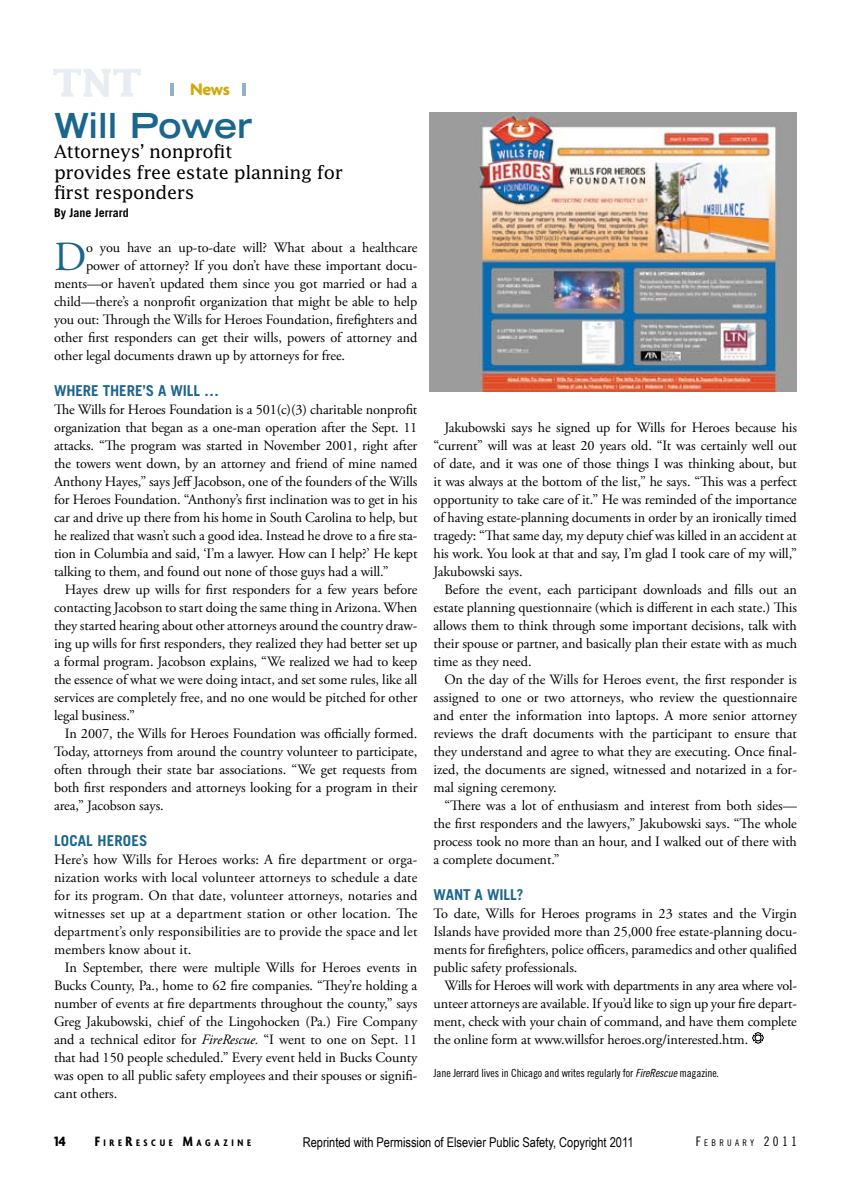
<style>
.page{position:relative;width:851px;height:1188px;background:#fff}
.page>*{position:absolute;margin:0;border:0;box-sizing:border-box;transform-origin:0 0}
.t1{font:41.4px "Adobe Garamond Pro";color:#1b668d}
.t2{font:700 expanded 34.5px "Trade Gothic LH";color:#1b668d}
.t3{font:18px/20.2px "Lucida";letter-spacing:-.02em;color:#000}
.t4{font:700 18px "Agenda";color:#d3a809}
.t5{font:700 15px "Trade Gothic";letter-spacing:-.005em;color:#1b668d}
.t6{font:700 14.7px "Agenda";color:#000}
.t7{font:14.25px/18px "Adobe Garamond Pro";letter-spacing:-.005em;color:#000;text-align:justify}
.t8{font:13.5px "Arial Narrow";color:#000}
.t9{font:700 12px "Trade Gothic";color:#000}
.t10{font:11.25px "Trade Gothic Cond Eighteen";letter-spacing:-.01em;color:#000}
.t11{font:700 condensed 10.2px "Agenda";letter-spacing:.355em;color:#000}
.t12{font:9.15px "Trade Gothic Cond Eighteen";letter-spacing:.355em;color:#000}
.s1{font-style:italic}
.s2{font-family:"Trade Gothic Cond Eighteen Obl"}
.s3{font-size:14.7px}
.s4{font-size:13.2px}
</style>
<div class="page">
<svg style="left:752px;top:1032px;width:11px;height:11px"></svg>
<div style="left:754px;top:1035px;width:7px;height:6px;border:1px solid #000;border-radius:50%"></div>
<svg style="left:53px;top:69px;width:88px;height:28px"></svg>
<img style="left:429px;top:112px;width:367px;height:280px">
<hr style="left:170px;top:83px;width:4px;height:12px;background:#90b2c4">
<hr style="left:242px;top:83px;width:4px;height:12px;background:#90b2c4">
<p class="t4" style="left:190px;top:79px;width:41px">News</p>
<h2 class="t2" style="left:54px;top:103px;width:200px">Will Power</h2>
<p class="t3" style="left:54px;top:141px;width:290px">Attorneys’ nonprofit<br>provides free estate planning for first responders</p>
<p class="t9" style="left:54px;top:205px;width:76px">BY JANE JERRARD</p>
<h1 class="t1" style="left:54px;top:232px;width:34px">D</h1>
<p class="t7" style="left:86px;top:239px;width:333px">o you have an up-to-date will? What about a healthcare</p>
<p class="t7" style="left:86px;top:257px;width:333px">power of attorney? If you don’t have these important docu-</p>
<p class="t7" style="left:54px;top:275px;width:365px">ments—or haven’t updated them since you got married or had a</p>
<p class="t7" style="left:54px;top:293px;width:365px">child—there’s a nonprofit organization that might be able to help</p>
<p class="t7" style="left:54px;top:311px;width:365px">you out: Through the Wills for Heroes Foundation, firefighters and</p>
<p class="t7" style="left:54px;top:329px;width:365px">other first responders can get their wills, powers of attorney and</p>
<p class="t7" style="left:54px;top:347px;width:293px">other legal documents drawn up by attorneys for free.</p>
<p class="t5" style="left:54px;top:381px;width:167px">WHERE THERE’S A WILL …</p>
<p class="t7" style="left:54px;top:401px;width:365px">The Wills for Heroes Foundation is a 501(c)(3) charitable nonprofit organization that began as a one-man operation after the Sept. 11 attacks. “The program was started in November 2001, right after the towers went down, by an attorney and friend of mine named Anthony Hayes,” says Jeff Jacobson, one of the founders of the Wills for Heroes Foundation. “Anthony’s first inclination was to get in his car and drive up there from his home in South Carolina to help, but he realized that wasn’t such a good idea. Instead he drove to a fire sta&shy;tion in Columbia and said, ‘I’m a lawyer. How can I help?’ He kept talking to them, and found out none of those guys had a will.”</p>
<p class="t7" style="left:54px;top:581px;width:365px;text-indent:11px">Hayes drew up wills for first responders for a few years before contacting Jacobson to start doing the same thing in Arizona. When they started hearing about other attorneys around the country draw&shy;ing up wills for first responders, they realized they had better set up a formal program. Jacobson explains, “We realized we had to keep the essence of what we were doing intact, and set some rules, like all services are completely free, and no one would be pitched for other legal business.”</p>
<p class="t7" style="left:54px;top:725px;width:365px;text-indent:11px">In 2007, the Wills for Heroes Foundation was officially formed.<br>Today, attorneys from around the country volunteer to participate, often through their state bar associations. “We get requests from both first responders and attorneys looking for a program in their area,” Jacobson says.</p>
<p class="t5" style="left:54px;top:831px;width:95px">LOCAL HEROES</p>
<p class="t7" style="left:54px;top:851px;width:365px">Here’s how Wills for Heroes works: A fire department or orga&shy;nization works with local volunteer attorneys to schedule a date for its program. On that date, volunteer attorneys, notaries and witnesses set up at a department station or other location. The department’s only responsibilities are to provide the space and let members know about it.</p>
<p class="t7" style="left:54px;top:959px;width:365px;text-indent:11px">In September, there were multiple Wills for Heroes events in Bucks County, Pa., home to 62 fire companies. “They’re holding a number of events at fire departments throughout the county,” says Greg Jakubowski, chief of the Lingohocken (Pa.) Fire Company and a technical editor for <span class="s1">FireRescue.</span> “I went to one on Sept. 11 that had 150 people scheduled.” Every event held in Bucks County was open to all public safety employees and their spouses or signifi&shy;cant others.</p>
<p class="t7" style="left:433px;top:419px;width:365px;text-indent:11px">Jakubowski says he signed up for Wills for Heroes because his “current” will was at least 20 years old. “It was certainly well out of date, and it was one of those things I was thinking about, but it was always at the bottom of the list,” he says. “This was a perfect opportunity to take care of it.” He was reminded of the importance of having estate-planning documents in order by an ironically timed tragedy: “That same day, my deputy chief was killed in an accident at his work. You look at that and say, I’m glad I took care of my will,” Jakubowski says.</p>
<p class="t7" style="left:433px;top:581px;width:365px;text-indent:11px">Before the event, each participant downloads and fills out an estate planning questionnaire (which is different in each state.) This allows them to think through some important decisions, talk with their spouse or partner, and basically plan their estate with as much time as they need.</p>
<p class="t7" style="left:433px;top:671px;width:365px;text-indent:11px">On the day of the Wills for Heroes event, the first responder is assigned to one or two attorneys, who review the questionnaire and enter the information into laptops. A more senior attorney reviews the draft documents with the participant to ensure that they understand and agree to what they are executing. Once final&shy;ized, the documents are signed, witnessed and notarized in a for&shy;mal signing ceremony.</p>
<p class="t7" style="left:433px;top:797px;width:365px;text-indent:11px">“There was a lot of enthusiasm and interest from both sides— the first responders and the lawyers,” Jakubowski says. “The whole process took no more than an hour, and I walked out of there with a complete document.”</p>
<p class="t5" style="left:433px;top:885px;width:91px">WANT A WILL?</p>
<p class="t7" style="left:433px;top:905px;width:365px">To date, Wills for Heroes programs in 23 states and the Virgin Islands have provided more than 25,000 free estate-planning docu&shy;ments for firefighters, police officers, paramedics and other qualified public safety professionals.</p>
<p class="t7" style="left:433px;top:977px;width:365px;text-indent:11px">Wills for Heroes will work with departments in any area where vol&shy;unteer attorneys are available. If you’d like to sign up your fire depart&shy;ment, check with your chain of command, and have them complete the online form at www.willsfor heroes.org/interested.htm.</p>
<p class="t10" style="left:433px;top:1066px;width:287px">Jane Jerrard lives in Chicago and writes regularly for <span class="s2">FireRescue</span> magazine.</p>
<p class="t6" style="left:54px;top:1132px;width:14px">14</p>
<p class="t11" style="left:95px;top:1136px;width:158px"><span class="s3">F</span>IRE<span class="s3">R</span>ESCUE <span class="s3">M</span>AGAZINE</p>
<p class="t12" style="left:695px;top:1137px;width:103px"><span class="s4">F</span>EBRUARY <span class="s4">2011</span></p>
<p class="t8" style="left:303px;top:1132px;width:332px">Reprinted with Permission of Elsevier Public Safety, Copyright 2011</p>
</div>
